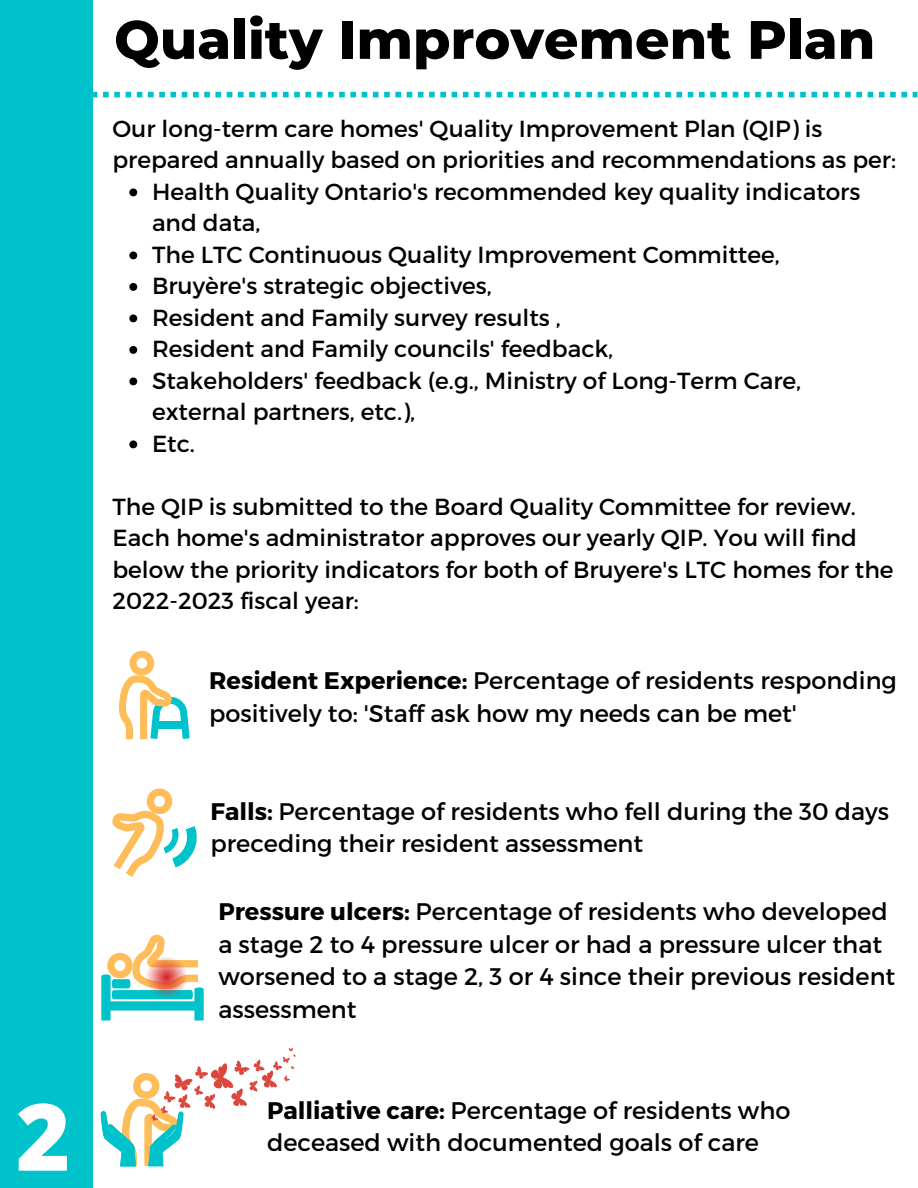
<style>
.page{position:relative;width:918px;height:1188px;background:#00c2cb}
.page>*{position:absolute;margin:0;border:0;box-sizing:border-box;transform-origin:0 0}
.t1{font:800 93px "Open Sans";color:#fff}
.t2{font:800 54px "Montserrat";color:#000}
.t3{font:24px/32.7px "Montserrat";color:#000}
.t4{font:23.25px/31.5px "Montserrat";color:#000}
.s1{font-weight:700}
</style>
<div class="page">
<div style="left:93px;top:0;width:825px;height:1188px;background:#fff"></div>
<svg style="left:93px;top:92px;width:825px;height:5px"></svg>
<svg style="left:119px;top:651px;width:71px;height:88px"></svg>
<div style="left:152px;top:722px;width:36px;height:7px;background:#00c2cb"></div>
<svg style="left:112px;top:788px;width:85px;height:89px"></svg>
<svg style="left:129px;top:188px;width:8px;height:8px"></svg>
<svg style="left:129px;top:251px;width:8px;height:8px"></svg>
<svg style="left:129px;top:283px;width:8px;height:8px"></svg>
<svg style="left:129px;top:314px;width:8px;height:8px"></svg>
<svg style="left:129px;top:346px;width:8px;height:8px"></svg>
<svg style="left:129px;top:377px;width:8px;height:8px"></svg>
<svg style="left:129px;top:440px;width:8px;height:8px"></svg>
<svg style="left:101px;top:934px;width:103px;height:87px"></svg>
<svg style="left:143px;top:954px;width:46px;height:46px;background:#d0a48a"></svg>
<svg style="left:101px;top:1048px;width:195px;height:118px"></svg>
<p class="t1" style="left:16px;top:1071px;width:56px">2</p>
<p class="t2" style="left:114px;top:7px;width:763px">Quality Improvement Plan</p>
<p class="t4" style="left:112px;top:112px;width:785px">Our long-term care homes' Quality Improvement Plan (QIP) is prepared annually based on priorities and recommendations as per:</p>
<p class="t4" style="left:152px;top:175px;width:710px">Health Quality Ontario's recommended key quality indicators and data,</p>
<p class="t4" style="left:152px;top:238px;width:629px">The LTC Continuous Quality Improvement Committee,</p>
<p class="t4" style="left:152px;top:269px;width:341px">Bruyère's strategic objectives,</p>
<p class="t4" style="left:152px;top:301px;width:410px">Resident and Family survey results ,</p>
<p class="t4" style="left:152px;top:332px;width:463px">Resident and Family councils' feedback,</p>
<p class="t4" style="left:152px;top:364px;width:651px">Stakeholders' feedback (e.g., Ministry of Long-Term Care, external partners, etc.),</p>
<p class="t4" style="left:152px;top:427px;width:44px">Etc.</p>
<p class="t4" style="left:112px;top:490px;width:783px">The QIP is submitted to the Board Quality Committee for review.<br>Each home's administrator approves our yearly QIP. You will find below the priority indicators for both of Bruyere's LTC homes for the 2022-2023 fiscal year:</p>
<p class="t3" style="left:209px;top:663px;width:689px"><span class="s1">Resident Experience:</span> Percentage of residents responding positively to: 'Staff ask how my needs can be met'</p>
<p class="t3" style="left:211px;top:794px;width:680px"><span class="s1">Falls:</span> Percentage of residents who fell during the 30 days preceding their resident assessment</p>
<p class="t3" style="left:218px;top:894px;width:678px"><span class="s1">Pressure ulcers:</span> Percentage of residents who developed a stage 2 to 4 pressure ulcer or had a pressure ulcer that worsened to a stage 2, 3 or 4 since their previous resident assessment</p>
<p class="t3" style="left:267px;top:1092px;width:525px"><span class="s1">Palliative care:</span> Percentage of residents who deceased with documented goals of care</p>
</div>
